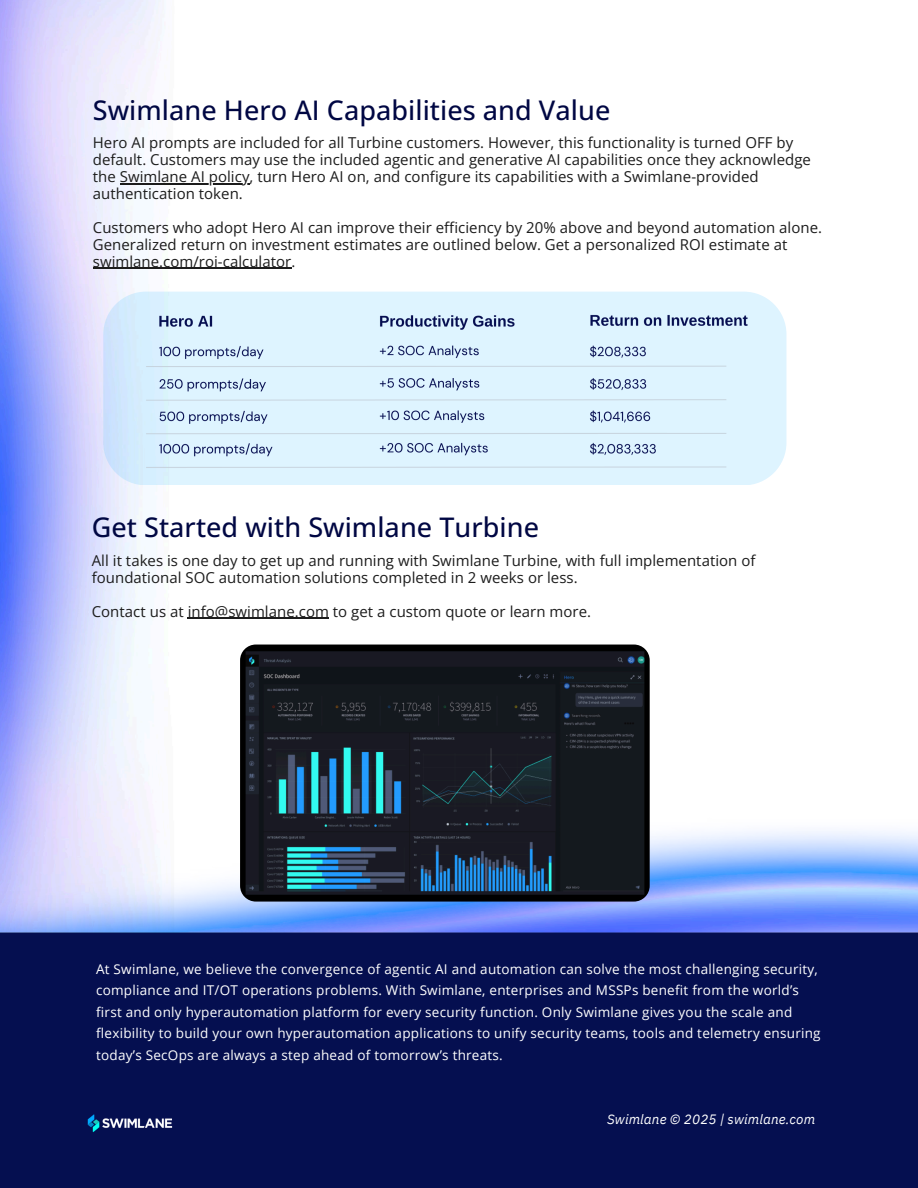
<style>
.page{position:relative;width:918px;height:1188px;background:#fff}
.page>*{position:absolute;margin:0;border:0;box-sizing:border-box;transform-origin:0 0}
.t1{font:500 27px "Open Sans";letter-spacing:.005em;color:#000743}
.t2{font:15px/16.8px "Open Sans";color:#1c1c1c}
.t3{font:13.5px/21.3px "Open Sans";letter-spacing:.02em;color:#fff}
.t4{font:italic 13.5px "IBM Plex Sans";letter-spacing:.01em;color:#fff}
</style>
<div class="page">
<img style="left:0;top:0;width:175px;height:745px">
<img style="left:0;top:745px;width:918px;height:181px">
<div style="left:0;top:926px;width:918px;height:262px;background:#050f50"></div>
<img style="left:240px;top:645px;width:410px;height:256px;border-radius:16px">
<svg style="left:103px;top:292px;width:684px;height:193px;background:#d6ecfe"></svg>
<img style="left:136px;top:290px;width:618px;height:197px">
<hr style="left:188px;top:618px;width:141px;height:1px;background:#1c1c1c">
<hr style="left:120px;top:183px;width:130px;height:1px;background:#1c1c1c">
<hr style="left:93px;top:268px;width:198px;height:1px;background:#1c1c1c">
<p class="t1" style="left:93px;top:91px;width:519px">Swimlane Hero AI Capabilities and Value</p>
<p class="t2" style="left:93px;top:134px;width:720px">Hero AI prompts are included for all Turbine customers. However, this functionality is turned OFF by default. Customers may use the included agentic and generative AI capabilities once they acknowledge the Swimlane AI policy, turn Hero AI on, and configure its capabilities with a Swimlane-provided</p>
<h1 class="t2" style="left:93px;top:185px;width:151px">authentication token.</h1>
<h1 class="t2" style="left:93px;top:219px;width:731px">Customers who adopt Hero AI can improve their efficiency by 20% above and beyond automation alone.<br>Generalized return on investment estimates are outlined below. Get a personalized ROI estimate at swimlane.com/roi-calculator.</h1>
<p class="t1" style="left:92px;top:508px;width:449px">Get Started with Swimlane Turbine</p>
<p class="t2" style="left:92px;top:552px;width:665px">All it takes is one day to get up and running with Swimlane Turbine, with full implementation of foundational SOC automation solutions completed in 2 weeks or less.</p>
<p class="t2" style="left:92px;top:603px;width:501px">Contact us at info@swimlane.com to get a custom quote or learn more.</p>
<p class="t3" style="left:96px;top:958px;width:726px">At Swimlane, we believe the convergence of agentic AI and automation can solve the most challenging security, compliance and IT/OT operations problems. With Swimlane, enterprises and MSSPs benefit from the world’s first and only hyperautomation platform for every security function. Only Swimlane gives you the scale and flexibility to build your own hyperautomation applications to unify security teams, tools and telemetry ensuring today’s SecOps are always a step ahead of tomorrow’s threats.</p>
<h1 class="t4" style="left:607px;top:1111px;width:210px">Swimlane © 2025 | swimlane.com</h1>
</div>
